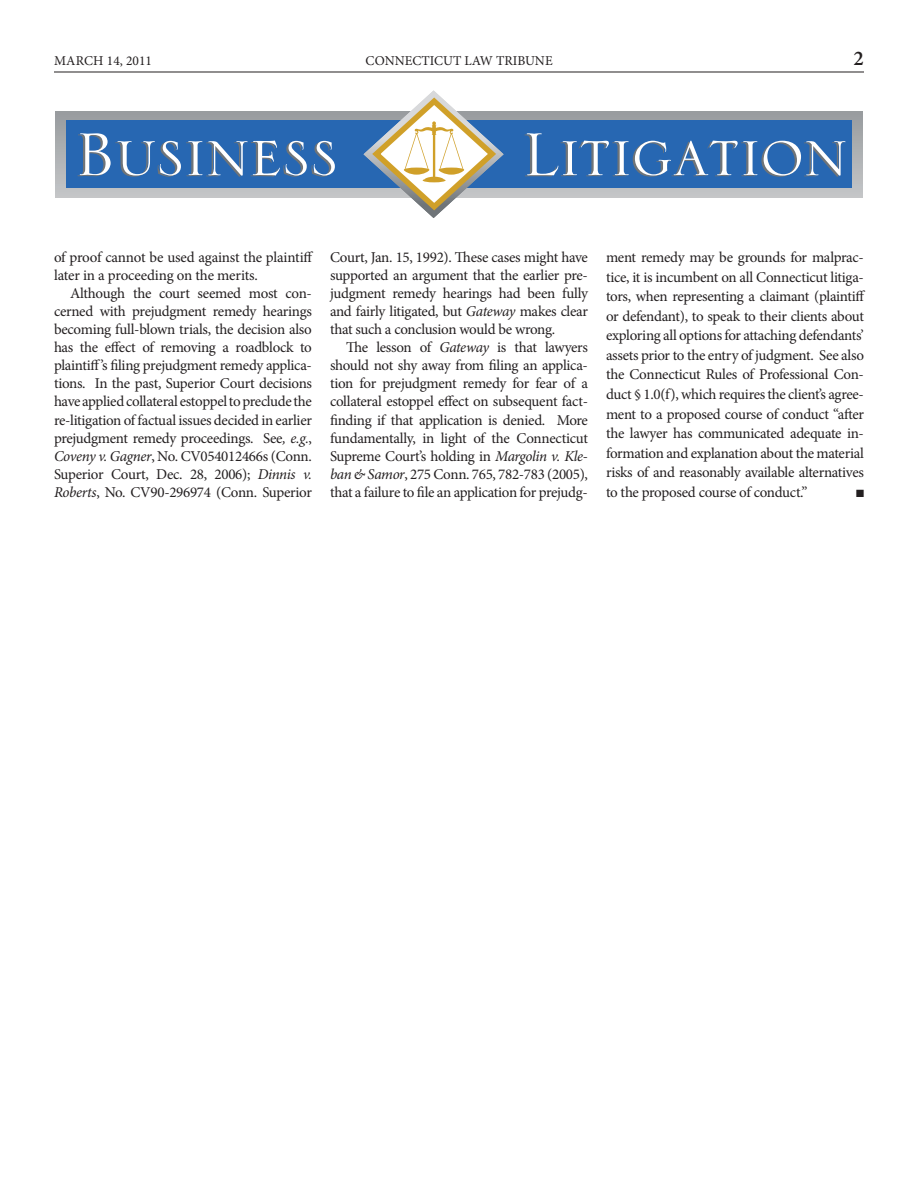
<style>
.page{position:relative;width:918px;height:1188px;background:#fff}
.page>*{position:absolute;margin:0;border:0;box-sizing:border-box;transform-origin:0 0}
.t1{font:79.95px "Serlio LT Std";color:#fff}
.t2{font:600 21px "Minion Pro";color:#231f20}
.TEXT_Body_text{font:15px/18px "Minion Pro";letter-spacing:-.02em;color:#231f20;text-align:justify}
.t3{font:13.5px "Minion Pro";color:#231f20}
.TEXT_Body_text-2{font:10.5px "Zapf Dingbats ITC";color:#231f20}
.s1{font-style:italic}
</style>
<div class="page">
<hr style="left:54px;top:72px;width:810px;height:1px;background:#231f20">
<div style="left:55px;top:112px;width:807px;height:86px;background:linear-gradient(to bottom,#989b9e,#c4c6c8)"></div>
<div style="left:66px;top:120px;width:786px;height:68px;background:#2767b2"></div>
<svg style="left:364px;top:90px;width:140px;height:128px"></svg>
<p class="t3" style="left:54px;top:51px;width:99px">MARCH 14, 2011</p>
<p class="t3" style="left:366px;top:51px;width:189px">CONNECTICUT LAW TRIBUNE</p>
<p class="t2" style="left:854px;top:44px;width:12px">2</p>
<p class="t1" style="left:76px;top:115px;width:265px">Business</p>
<p class="t1" style="left:523px;top:115px;width:327px">Litigation</p>
<p class="TEXT_Body_text" style="left:54px;top:248px;width:261px">of proof cannot be used against the plaintiff later in a proceeding on the merits.</p>
<p class="TEXT_Body_text" style="left:54px;top:284px;width:260px;text-indent:16px">Although the court seemed most con&shy;cerned with prejudgment remedy hearings becoming full-blown trials, the decision also has the effect of removing a roadblock to plaintiff’s filing prejudgment remedy applica&shy;tions. In the past, Superior Court decisions have applied collateral estoppel to preclude the re-litigation of factual issues decided in earlier prejudgment remedy proceedings. See<span class="s1">, e.g.</span>, <span class="s1">Coveny v. Gagner</span>, No. CV054012466s (Conn.<br>Superior Court, Dec. 28, 2006); <span class="s1">Dinnis v.<br>Roberts</span>, No. CV90-296974 (Conn. Superior</p>
<p class="TEXT_Body_text" style="left:330px;top:248px;width:260px">Court, Jan. 15, 1992). These cases might have supported an argument that the earlier pre&shy;judgment remedy hearings had been fully and fairly litigated, but <span class="s1">Gateway</span> makes clear that such a conclusion would be wrong.</p>
<p class="TEXT_Body_text" style="left:330px;top:339px;width:260px;text-indent:16px">The lesson of <span class="s1">Gateway</span> is that lawyers should not shy away from filing an applica&shy;tion for prejudgment remedy for fear of a collateral estoppel effect on subsequent fact&shy;finding if that application is denied. More fundamentally, in light of the Connecticut Supreme Court’s holding in <span class="s1">Margolin v. Kle&shy;ban &amp; Samor</span>, 275 Conn. 765, 782-783 (2005), that a failure to file an application for prejudg-</p>
<p class="TEXT_Body_text" style="left:606px;top:248px;width:261px;line-height:19.5px">ment remedy may be grounds for malprac&shy;tice, it is incumbent on all Connecticut litiga&shy;tors, when representing a claimant (plaintiff or defendant), to speak to their clients about exploring all options for attaching defendants’ assets prior to the entry of judgment. See also the Connecticut Rules of Professional Con&shy;duct § 1.0(f), which requires the client’s agree&shy;ment to a proposed course of conduct “after the lawyer has communicated adequate in&shy;formation and explanation about the material risks of and reasonably available alternatives to the proposed course of conduct.”</p>
<p class="TEXT_Body_text-2" style="left:856px;top:488px;width:9px">■</p>
</div>
